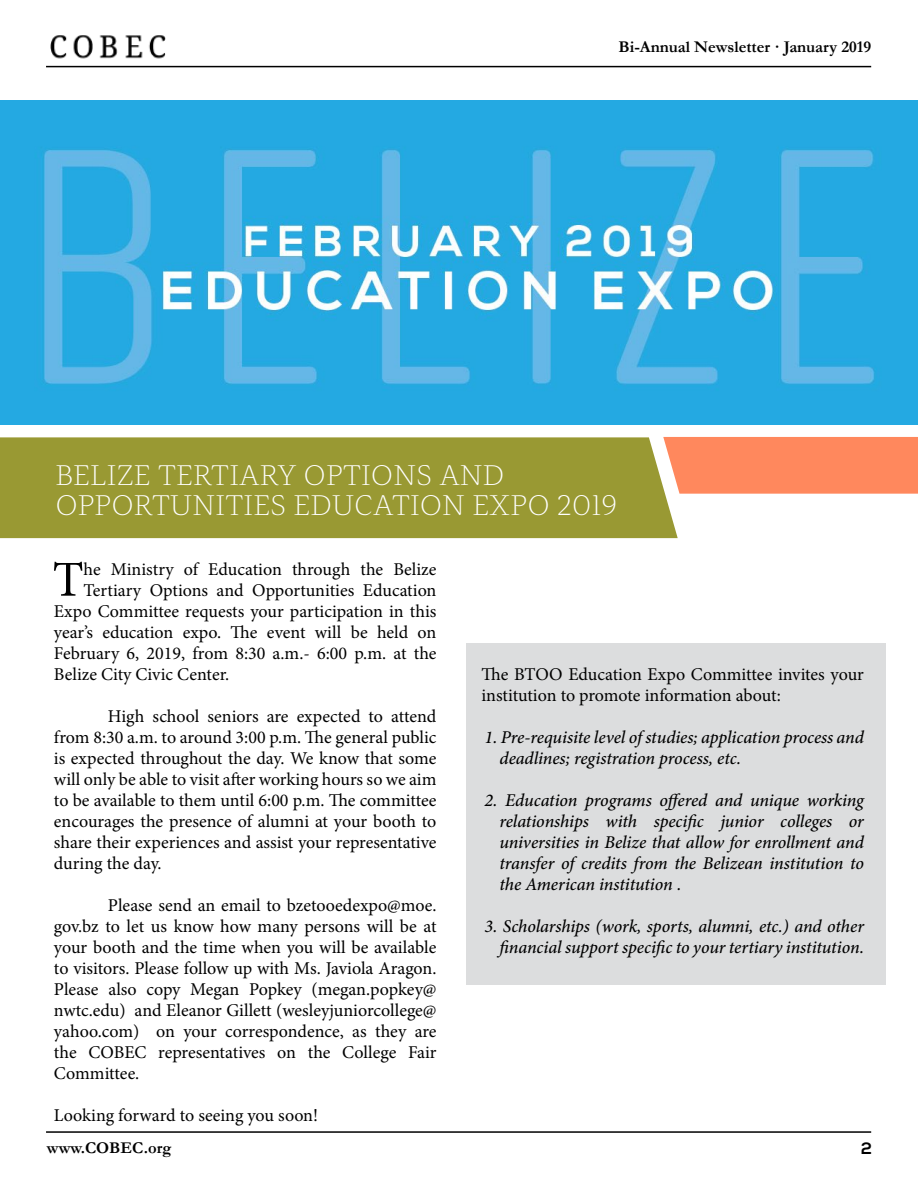
<style>
.page{position:relative;width:918px;height:1188px;background:#fff}
.page>*{position:absolute;margin:0;border:0;box-sizing:border-box;transform-origin:0 0}
.t1{font:50.25px "Minion Pro";color:#000}
.t2{font:300 30px/30px "Alda OTCEV";color:#fff}
.t3{font:18px/21px "Minion Pro";color:#000;text-align:justify}
.t4{font:italic 500 18px/21px "Minion Pro";letter-spacing:-.005em;color:#000}
.t5{font:700 16.5px "Garamond";color:#000}
.t6{font:700 16.5px "Nexa";color:#000}
</style>
<div class="page">
<img style="left:50px;top:35px;width:116px;height:24px">
<hr style="left:46px;top:66px;width:825px;height:1px;background:#000">
<hr style="left:46px;top:1131px;width:825px;height:2px;background:#000">
<div style="left:466px;top:643px;width:420px;height:342px;background:#dcddde"></div>
<div style="left:0;top:437px;width:678px;height:101px;background:#993"></div>
<div style="left:663px;top:437px;width:255px;height:57px;background:#ff885d"></div>
<img style="left:0;top:101px;width:918px;height:324px">
<p class="t5" style="left:619px;top:35px;width:254px">Bi-Annual Newsletter · January 2019</p>
<h2 class="t2" style="left:55px;top:458px;width:564px">BELIZE TERTIARY OPTIONS AND<br>OPPORTUNITIES EDUCATION EXPO 2019</h2>
<h1 class="t1" style="left:53px;top:546px;width:33px">T</h1>
<p class="t3" style="left:84px;top:559px;width:354px">he Ministry of Education through the Belize</p>
<p class="t3" style="left:84px;top:580px;width:354px">Tertiary Options and Opportunities Education</p>
<p class="t3" style="left:54px;top:601px;width:384px">Expo Committee requests your participation in this</p>
<p class="t3" style="left:54px;top:622px;width:384px">year’s education expo. The event will be held on</p>
<p class="t3" style="left:54px;top:643px;width:384px">February 6, 2019, from 8:30 a.m.- 6:00 p.m. at the</p>
<p class="t3" style="left:54px;top:664px;width:177px">Belize City Civic Center.</p>
<p class="t3" style="left:54px;top:706px;width:384px;text-indent:54px">High school seniors are expected to attend from 8:30 a.m. to around 3:00 p.m. The general public is expected throughout the day. We know that some will only be able to visit after working hours so we aim to be available to them until 6:00 p.m. The committee encourages the presence of alumni at your booth to share their experiences and assist your representative during the day.</p>
<p class="t3" style="left:54px;top:895px;width:384px;text-indent:54px">Please send an email to bzetooedexpo@moe. gov.bz to let us know how many persons will be at your booth and the time when you will be available to visitors. Please follow up with Ms. Javiola Aragon.<br>Please also copy Megan Popkey (megan.popkey@ nwtc.edu) and Eleanor Gillett (wesleyjuniorcollege@ yahoo.com) on your correspondence, as they are the COBEC representatives on the College Fair Committee.</p>
<p class="t3" style="left:54px;top:1105px;width:266px">Looking forward to seeing you soon!</p>
<p class="t3" style="left:481px;top:664px;width:384px">The BTOO Education Expo Committee invites your institution to promote information about:</p>
<p class="t4" style="left:499px;top:726px;width:366px;text-indent:-15px">1. Pre-requisite level of studies; application process and deadlines; registration process, etc.</p>
<p class="t4" style="left:499px;top:789px;width:366px;text-align:justify;text-indent:-15px">2. Education programs offered and unique working relationships with specific junior colleges or universities in Belize that allow for enrollment and transfer of credits from the Belizean institution to the American institution .</p>
<p class="t4" style="left:485px;top:915px;width:381px;text-align:right">3. Scholarships (work, sports, alumni, etc.) and other financial support specific to your tertiary institution.</p>
<p class="t5" style="left:47px;top:1136px;width:126px">www.COBEC.org</p>
<p class="t6" style="left:861px;top:1139px;width:12px">2</p>
</div>
